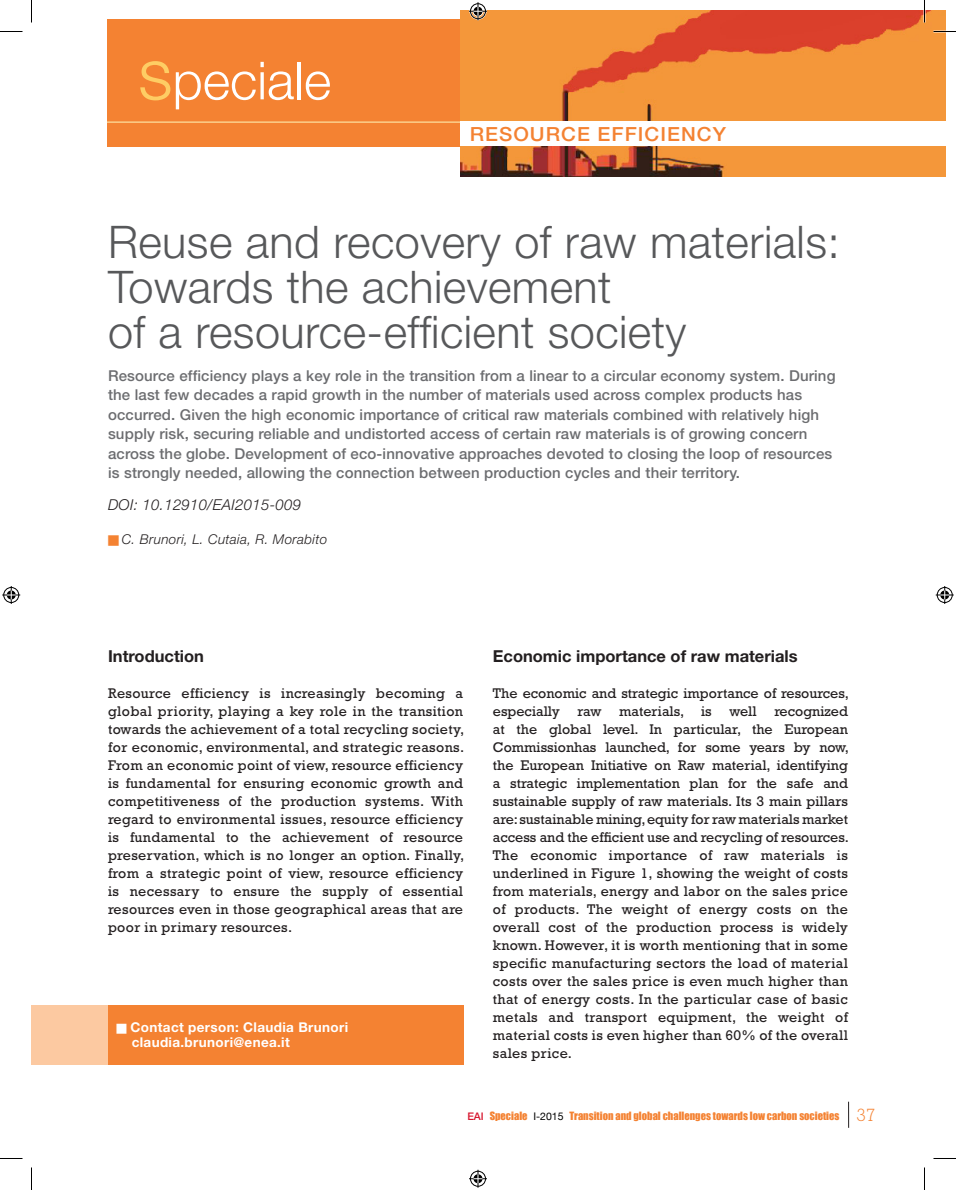
<style>
.page{position:relative;width:956px;height:1190px;background:#fff}
.page>*{position:absolute;margin:0;border:0;box-sizing:border-box;transform-origin:0 0}
.t1{font:300 52.5px "Helvetica Neue";color:#fff}
.t2{font:300 45px/45px "Helvetica Neue";letter-spacing:.01em;color:#57585a}
.t3{font:500 19.5px "Helvetica Neue CE";letter-spacing:.05em;color:#f48232;scale:1.05 1}
.t4{font:700 16.5px "Helvetica Neue";color:#231f20}
.t5{font:500 15px/19.5px "Helvetica Neue";letter-spacing:.01em;color:#6c6d70}
.t6{font:italic 300 15px "Helvetica Neue";letter-spacing:.02em;color:#231f20}
.t7{font:14.25px/18px "Rockwell Std";letter-spacing:.025em;color:#231f20;text-align:justify}
.t8{font:700 13.5px/15px "Helvetica Neue";letter-spacing:.025em;color:#fff}
.t9{font:italic 300 13.5px "Helvetica Neue";letter-spacing:.025em;color:#231f20}
.t10{font:10.5px "Impact";color:#f48232}
.s1{font-size:72px;color:#fecd64}
.s2{color:#f48232}
.s3{font-family:"Helvetica Neue";font-weight:500;color:#d7162e}
.s4{font-family:"Helvetica Neue";color:#000}
.s5{font-family:"Rockwell Std";font-weight:300;font-size:18px}
</style>
<div class="page">
<div style="left:107px;top:19px;width:817px;height:127px;background:#f48232"></div>
<hr style="left:107px;top:122px;width:354px;height:1px;background:#fff6b9">
<img style="left:461px;top:10px;width:485px;height:166px">
<svg style="left:848px;top:1101px;width:1px;height:27px"></svg>
<div style="left:461px;top:122px;width:485px;height:24px;background:#fff"></div>
<div style="left:108px;top:1005px;width:355px;height:60px;background:#f48232"></div>
<div style="left:32px;top:1005px;width:76px;height:60px;background:#fcc9a1"></div>
<hr style="left:923px;top:0;width:2px;height:22px;background:#fff">
<svg style="left:0;top:31px;width:22px;height:1px"></svg>
<svg style="left:933px;top:31px;width:23px;height:1px"></svg>
<svg style="left:0;top:1158px;width:22px;height:1px"></svg>
<svg style="left:933px;top:1158px;width:23px;height:1px"></svg>
<svg style="left:31px;top:0;width:1px;height:22px"></svg>
<svg style="left:31px;top:1167px;width:1px;height:23px"></svg>
<svg style="left:924px;top:0;width:1px;height:22px"></svg>
<svg style="left:924px;top:1167px;width:1px;height:23px"></svg>
<svg style="left:469px;top:2px;width:18px;height:18px"></svg>
<svg style="left:469px;top:1170px;width:18px;height:18px"></svg>
<svg style="left:2px;top:586px;width:18px;height:18px"></svg>
<svg style="left:936px;top:586px;width:18px;height:18px"></svg>
<h1 class="t1" style="left:138px;top:49px;width:195px"><span class="s1">s</span>peciale</h1>
<h3 class="t3" style="left:470px;top:122px;width:246px">RESOURCE EFFICIENCY</h3>
<h2 class="t2" style="left:108px;top:219px;width:733px">Reuse and recovery of raw materials:<br>Towards the achievement<br>of a resource-efficient society</h2>
<p class="t5" style="left:108px;top:365px;width:729px">Resource efficiency plays a key role in the transition from a linear to a circular economy system. During the last few decades a rapid growth in the number of materials used across complex products has occurred. Given the high economic importance of critical raw materials combined with relatively high supply risk, securing reliable and undistorted access of certain raw materials is of growing concern across the globe. Development of eco-innovative approaches devoted to closing the loop of resources is strongly needed, allowing the connection between production cycles and their territory.</p>
<p class="t6" style="left:108px;top:496px;width:195px">DOI: 10.12910/EAI2015-009</p>
<p class="t9" style="left:108px;top:531px;width:221px"><span class="s2">■</span> C. Brunori, L. Cutaia, R. Morabito</p>
<p class="t4" style="left:108px;top:645px;width:97px">Introduction</p>
<p class="t7" style="left:108px;top:684px;width:358px">Resource efficiency is increasingly becoming a global priority, playing a key role in the transition towards the achievement of a total recycling society, for economic, environmental, and strategic reasons.<br>From an economic point of view, resource efficiency is fundamental for ensuring economic growth and competitiveness of the production systems. With regard to environmental issues, resource efficiency is fundamental to the achievement of resource preservation, which is no longer an option. Finally, from a strategic point of view, resource efficiency is necessary to ensure the supply of essential resources even in those geographical areas that are poor in primary resources.</p>
<p class="t8" style="left:132px;top:1019px;width:218px;text-indent:-15px">■ Contact person: Claudia Brunori claudia.brunori@enea.it</p>
<p class="t4" style="left:493px;top:645px;width:306px">Economic importance of raw materials</p>
<p class="t7" style="left:493px;top:684px;width:358px">The economic and strategic importance of resources, especially raw materials, is well recognized at the global level. In particular, the European Commissionhas launched, for some years by now, the European Initiative on Raw material, identifying a strategic implementation plan for the safe and sustainable supply of raw materials. Its 3 main pillars are: sustainable mining, equity for raw materials market access and the efficient use and recycling of resources.<br>The economic importance of raw materials is underlined in Figure 1, showing the weight of costs from materials, energy and labor on the sales price of products. The weight of energy costs on the overall cost of the production process is widely known. However, it is worth mentioning that in some specific manufacturing sectors the load of material costs over the sales price is even much higher than that of energy costs. In the particular case of basic metals and transport equipment, the weight of material costs is even higher than 60% of the overall sales price.</p>
<p class="t10" style="left:467px;top:1107px;width:410px"><span class="s3">EAI</span> Speciale <span class="s4">I-2015</span> Transition and global challenges towards low carbon societies <span class="s5">37</span></p>
</div>
